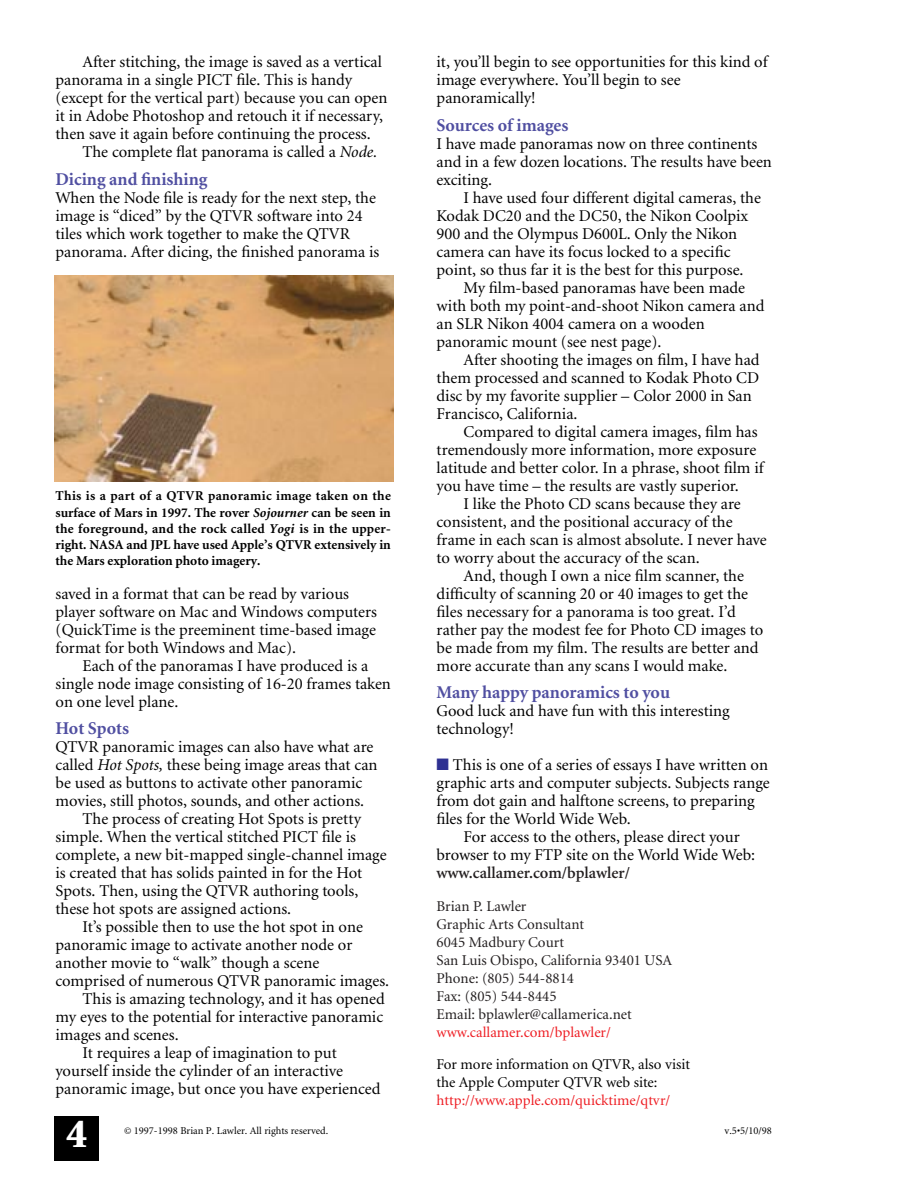
<style>
.page{position:relative;width:918px;height:1188px;background:#fff}
.page>*{position:absolute;margin:0;border:0;box-sizing:border-box;transform-origin:0 0}
.t1{font:900 42px "Minion";color:#fff}
.t2{font:700 18px "Minion";color:#504fa1}
.t3{font:16.5px/18px "Minion";color:#000}
.t4{font:600 16.5px "Minion";color:#231f20}
.t5{font:15px/18px "Minion";color:#231f20}
.t6{font:15px "Minion";color:#ee1d23}
.t7{font:15px/18px "Minion";color:#000}
.t8{font:700 13.5px/16.2px "Minion";color:#000;text-align:justify}
.t9{font:10.5px "Minion";color:#000}
.s1{font-style:italic}
.s2{color:#2e3092}
</style>
<div class="page">
<div style="left:54px;top:1116px;width:45px;height:45px;background:#000"></div>
<img style="left:54px;top:276px;width:339px;height:206px">
<p class="t3" style="left:55px;top:54px;width:333px;text-indent:27px">After stitching, the image is saved as a vertical panorama in a single PICT file. This is handy (except for the vertical part) because you can open it in Adobe Photoshop and retouch it if necessary, then save it again before continuing the process.</p>
<p class="t3" style="left:83px;top:144px;width:296px">The complete flat panorama is called a <span class="s1">Node.</span></p>
<p class="t2" style="left:56px;top:172px;width:154px">Dicing and finishing</p>
<p class="t3" style="left:55px;top:190px;width:326px">When the Node file is ready for the next step, the image is “diced” by the QTVR software into 24 tiles which work together to make the QTVR panorama. After dicing, the finished panorama is</p>
<p class="t8" style="left:56px;top:489px;width:337px">This is a part of a QTVR panoramic image taken on the surface of Mars in 1997. The rover <span class="s1">Sojourner</span> can be seen in the foreground, and the rock called <span class="s1">Yogi</span> is in the upper&shy;right. NASA and JPL have used Apple’s QTVR extensively in the Mars exploration photo imagery.</p>
<p class="t3" style="left:56px;top:586px;width:323px">saved in a format that can be read by various player software on Mac and Windows computers (QuickTime is the preeminent time-based image format for both Windows and Mac).</p>
<p class="t3" style="left:56px;top:658px;width:337px;text-indent:27px">Each of the panoramas I have produced is a single node image consisting of 16-20 frames taken on one level plane.</p>
<p class="t2" style="left:56px;top:722px;width:75px">Hot Spots</p>
<p class="t3" style="left:56px;top:740px;width:320px">QTVR panoramic images can also have what are</p>
<p class="t3" style="left:56px;top:758px;width:324px">called <span class="s1">Hot Spots,</span> these being image areas that can</p>
<p class="t3" style="left:56px;top:776px;width:308px">be used as buttons to activate other panoramic</p>
<p class="t3" style="left:56px;top:794px;width:310px">movies, still photos, sounds, and other actions.</p>
<p class="t3" style="left:83px;top:812px;width:280px">The process of creating Hot Spots is pretty</p>
<p class="t3" style="left:56px;top:830px;width:302px">simple. When the vertical stitched PICT file is</p>
<p class="t3" style="left:56px;top:848px;width:333px">complete, a new bit-mapped single-channel image</p>
<p class="t3" style="left:56px;top:866px;width:308px">is created that has solids painted in for the Hot</p>
<p class="t3" style="left:56px;top:884px;width:304px">Spots. Then, using the QTVR authoring tools,</p>
<p class="t3" style="left:56px;top:902px;width:237px">these hot spots are assigned actions.</p>
<p class="t3" style="left:82px;top:920px;width:282px">It’s possible then to use the hot spot in one</p>
<p class="t3" style="left:56px;top:938px;width:298px">panoramic image to activate another node or</p>
<p class="t3" style="left:56px;top:956px;width:265px">another movie to “walk” though a scene</p>
<p class="t3" style="left:56px;top:974px;width:335px">comprised of numerous QTVR panoramic images.</p>
<p class="t3" style="left:83px;top:992px;width:304px">This is amazing technology, and it has opened</p>
<p class="t3" style="left:56px;top:1010px;width:329px">my eyes to the potential for interactive panoramic</p>
<p class="t3" style="left:56px;top:1028px;width:125px">images and scenes.</p>
<p class="t3" style="left:83px;top:1046px;width:256px">It requires a leap of imagination to put</p>
<p class="t3" style="left:56px;top:1064px;width:289px">yourself inside the cylinder of an interactive</p>
<p class="t3" style="left:56px;top:1082px;width:327px">panoramic image, but once you have experienced</p>
<p class="t3" style="left:437px;top:54px;width:333px">it, you’ll begin to see opportunities for this kind of image everywhere. You’ll begin to see panoramically!</p>
<p class="t2" style="left:436px;top:118px;width:133px">Sources of images</p>
<p class="t3" style="left:436px;top:136px;width:337px">I have made panoramas now on three continents and in a few dozen locations. The results have been exciting.</p>
<p class="t3" style="left:436px;top:190px;width:326px;text-indent:27px">I have used four different digital cameras, the Kodak DC20 and the DC50, the Nikon Coolpix 900 and the Olympus D600L. Only the Nikon camera can have its focus locked to a specific point, so thus far it is the best for this purpose.</p>
<p class="t3" style="left:437px;top:280px;width:330px;text-indent:27px">My film-based panoramas have been made with both my point-and-shoot Nikon camera and an SLR Nikon 4004 camera on a wooden panoramic mount (see nest page).</p>
<p class="t3" style="left:437px;top:352px;width:325px;text-indent:27px">After shooting the images on film, I have had them processed and scanned to Kodak Photo CD disc by my favorite supplier – Color 2000 in San Francisco, California.</p>
<p class="t3" style="left:437px;top:424px;width:329px;text-indent:27px">Compared to digital camera images, film has tremendously more information, more exposure latitude and better color. In a phrase, shoot film if you have time – the results are vastly superior.</p>
<p class="t3" style="left:437px;top:496px;width:332px;text-indent:27px">I like the Photo CD scans because they are consistent, and the positional accuracy of the frame in each scan is almost absolute. I never have to worry about the accuracy of the scan.</p>
<p class="t3" style="left:437px;top:568px;width:328px;text-indent:27px">And, though I own a nice film scanner, the difficulty of scanning 20 or 40 images to get the files necessary for a panorama is too great. I’d rather pay the modest fee for Photo CD images to be made from my film. The results are better and more accurate than any scans I would make.</p>
<p class="t2" style="left:436px;top:686px;width:235px">Many happy panoramics to you</p>
<p class="t3" style="left:436px;top:704px;width:295px">Good luck and have fun with this interesting technology!</p>
<p class="t3" style="left:436px;top:758px;width:333px"><span class="s2">■</span> This is one of a series of essays I have written on</p>
<p class="t3" style="left:437px;top:776px;width:335px">graphic arts and computer subjects. Subjects range</p>
<p class="t3" style="left:436px;top:794px;width:320px">from dot gain and halftone screens, to preparing</p>
<p class="t3" style="left:436px;top:812px;width:196px">files for the World Wide Web.</p>
<p class="t3" style="left:463px;top:830px;width:278px">For access to the others, please direct your</p>
<p class="t3" style="left:437px;top:848px;width:320px">browser to my FTP site on the World Wide Web:</p>
<p class="t4" style="left:436px;top:867px;width:195px">www.callamer.com/bplawler/</p>
<p class="t5" style="left:436px;top:898px;width:237px">Brian P. Lawler<br>Graphic Arts Consultant<br>6045 Madbury Court<br>San Luis Obispo, California 93401 USA<br>Phone: (805) 544-8814<br>Fax: (805) 544-8445<br>Email: bplawler@callamerica.net</p>
<p class="t6" style="left:436px;top:1026px;width:176px">www.callamer.com/bplawler/</p>
<p class="t7" style="left:436px;top:1057px;width:255px">For more information on QTVR, also visit the Apple Computer QTVR web site:</p>
<p class="t6" style="left:436px;top:1095px;width:235px">http://www.apple.com/quicktime/qtvr/</p>
<h1 class="t1" style="left:66px;top:1117px;width:22px">4</h1>
<p class="t9" style="left:124px;top:1127px;width:206px">© 1997-1998 Brian P. Lawler. All rights reserved.</p>
<p class="t9" style="left:725px;top:1127px;width:49px">v.5•5/10/98</p>
</div>
